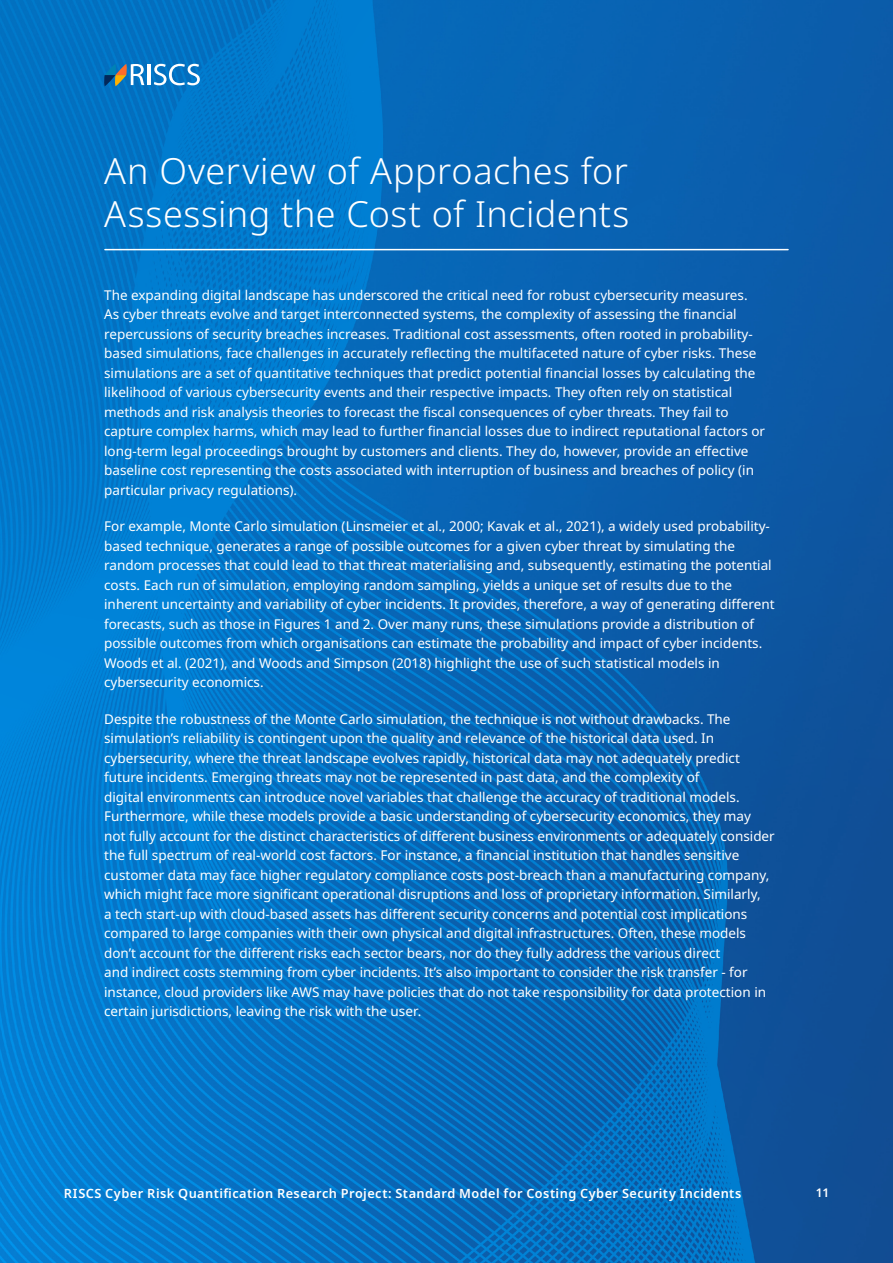
<style>
.page{position:relative;width:893px;height:1263px;background:#fff}
.page>*{position:absolute;margin:0;border:0;box-sizing:border-box;transform-origin:0 0}
.t1{font:300 36px/43.2px "Noto Sans";letter-spacing:.015em;color:#fff}
.t2{font:13.5px/19.5px "Noto Sans";color:#fff}
.t3{font:600 12.75px "Noto Sans";letter-spacing:.035em;color:#fff}
.t4{font:600 12px "Noto Sans";color:#fff}
</style>
<div class="page">
<img style="left:0;top:0;width:893px;height:1263px">
<svg style="left:104px;top:64px;width:40px;height:22px"></svg>
<hr style="left:147px;top:64px;width:3px;height:21px;background:#fff">
<svg style="left:154px;top:64px;width:46px;height:21px"></svg>
<hr style="left:105px;top:249px;width:683px;height:1px;background:#fff">
<h1 class="t1" style="left:104px;top:150px;width:527px">An Overview of Approaches for<br>Assessing the Cost of Incidents</h1>
<p class="t2" style="left:104px;top:285px;width:662px">The expanding digital landscape has underscored the critical need for robust cybersecurity measures.<br>As cyber threats evolve and target interconnected systems, the complexity of assessing the financial repercussions of security breaches increases. Traditional cost assessments, often rooted in probability&shy;based simulations, face challenges in accurately reflecting the multifaceted nature of cyber risks. These simulations are a set of quantitative techniques that predict potential financial losses by calculating the likelihood of various cybersecurity events and their respective impacts. They often rely on statistical methods and risk analysis theories to forecast the fiscal consequences of cyber threats. They fail to capture complex harms, which may lead to further financial losses due to indirect reputational factors or long-term legal proceedings brought by customers and clients. They do, however, provide an effective baseline cost representing the costs associated with interruption of business and breaches of policy (in particular privacy regulations).</p>
<p class="t2" style="left:104px;top:517px;width:672px">For example, Monte Carlo simulation (Linsmeier et al., 2000; Kavak et al., 2021), a widely used probability&shy;based technique, generates a range of possible outcomes for a given cyber threat by simulating the random processes that could lead to that threat materialising and, subsequently, estimating the potential costs. Each run of simulation, employing random sampling, yields a unique set of results due to the inherent uncertainty and variability of cyber incidents. It provides, therefore, a way of generating different forecasts, such as those in Figures 1 and 2. Over many runs, these simulations provide a distribution of possible outcomes from which organisations can estimate the probability and impact of cyber incidents.<br>Woods et al. (2021), and Woods and Simpson (2018) highlight the use of such statistical models in cybersecurity economics.</p>
<p class="t2" style="left:104px;top:709px;width:672px">Despite the robustness of the Monte Carlo simulation, the technique is not without drawbacks. The simulation’s reliability is contingent upon the quality and relevance of the historical data used. In cybersecurity, where the threat landscape evolves rapidly, historical data may not adequately predict future incidents. Emerging threats may not be represented in past data, and the complexity of<br>digital environments can introduce novel variables that challenge the accuracy of traditional models.<br>Furthermore, while these models provide a basic understanding of cybersecurity economics, they may not fully account for the distinct characteristics of different business environments or adequately consider the full spectrum of real-world cost factors. For instance, a financial institution that handles sensitive customer data may face higher regulatory compliance costs post-breach than a manufacturing company, which might face more significant operational disruptions and loss of proprietary information. Similarly,<br>a tech start-up with cloud-based assets has different security concerns and potential cost implications compared to large companies with their own physical and digital infrastructures. Often, these models don’t account for the different risks each sector bears, nor do they fully address the various direct<br>and indirect costs stemming from cyber incidents. It’s also important to consider the risk transfer - for instance, cloud providers like AWS may have policies that do not take responsibility for data protection in certain jurisdictions, leaving the risk with the user.</p>
<p class="t3" style="left:64px;top:1184px;width:679px">RISCS Cyber Risk Quantification Research Project: Standard Model for Costing Cyber Security Incidents</p>
<p class="t4" style="left:816px;top:1184px;width:15px">11</p>
</div>
